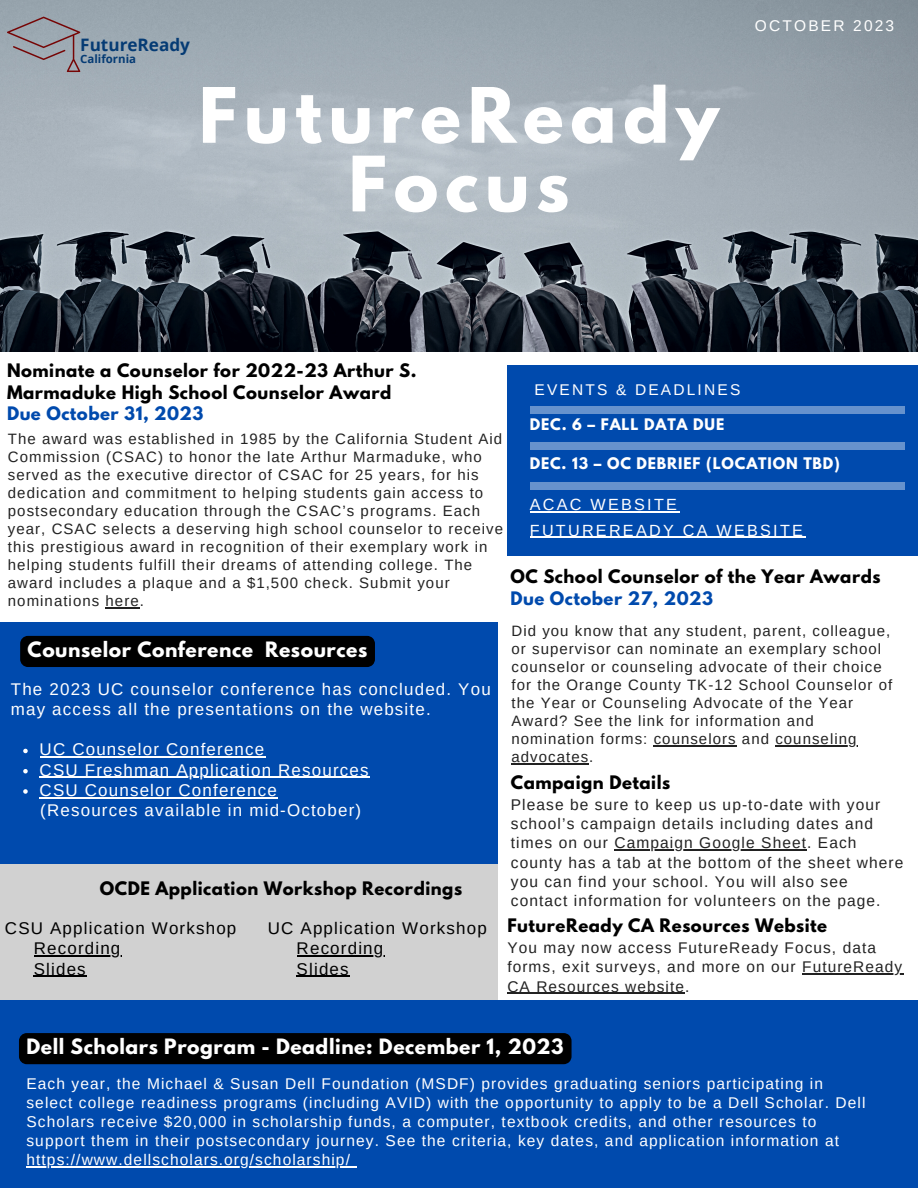
<style>
.page{position:relative;width:918px;height:1188px;background:#fff}
.page>*{position:absolute;margin:0;border:0;box-sizing:border-box;transform-origin:0 0}
.t1{font:700 67.65px "League Spartan";letter-spacing:.1em;color:#fff}
.t2{font:700 18.75px "League Spartan";letter-spacing:.03em;color:#fff}
.t3{font:700 17.1px "Open Sans";color:#053b74}
.t4{font:16.95px/20.2px "Arimo";letter-spacing:.07em;color:#fff}
.t5{font:16.95px "Arimo";letter-spacing:.07em;color:#000}
.t6{font:700 16.5px/21.3px "League Spartan";letter-spacing:.03em;color:#000}
.t7{font:700 16.5px "League Spartan";letter-spacing:.03em;color:#004aad}
.t8{font:16.2px "Arimo";letter-spacing:.14em;color:#fff}
.t9{font:15.45px/19.2px "Arimo";letter-spacing:.07em;color:#fff}
.t10{font:15.45px/19.2px "Arimo";letter-spacing:.07em;color:#222}
.t11{font:15.45px "Arimo";letter-spacing:.14em;color:#fff}
.t12{font:15px/18px "Arimo";letter-spacing:.07em;color:#222}
.t13{font:700 14.25px "League Spartan";letter-spacing:.06em;color:#fff}
.t14{font:700 11.4px "Open Sans";color:#053b74}
</style>
<div class="page">
<div style="left:507px;top:366px;width:411px;height:190px;background:#004aad"></div>
<img style="left:0;top:0;width:918px;height:351px">
<hr style="left:530px;top:537px;width:275px;height:1px;background:#fff">
<hr style="left:530px;top:511px;width:149px;height:1px;background:#fff">
<div style="left:0;top:1000px;width:918px;height:188px;background:#004aad"></div>
<hr style="left:615px;top:850px;width:192px;height:1px;background:#222">
<svg style="left:7px;top:17px;width:73px;height:55px;background:#9998a1"></svg>
<div style="left:530px;top:406px;width:375px;height:8px;background:#6692cd"></div>
<div style="left:530px;top:442px;width:375px;height:8px;background:#6692cd"></div>
<div style="left:530px;top:482px;width:375px;height:8px;background:#6692cd"></div>
<hr style="left:802px;top:974px;width:101px;height:1px;background:#222">
<hr style="left:507px;top:993px;width:178px;height:1px;background:#222">
<div style="left:0;top:622px;width:497px;height:242px;background:#004aad"></div>
<div style="left:0;top:865px;width:497px;height:135px;background:#d1d1d1"></div>
<svg style="left:23px;top:749px;width:5px;height:4px"></svg>
<hr style="left:40px;top:757px;width:225px;height:1px;background:#fff">
<svg style="left:23px;top:769px;width:5px;height:4px"></svg>
<hr style="left:40px;top:777px;width:330px;height:1px;background:#fff">
<svg style="left:23px;top:789px;width:5px;height:5px"></svg>
<hr style="left:40px;top:797px;width:238px;height:1px;background:#fff">
<div style="left:20px;top:636px;width:355px;height:31px;background:#000"></div>
<hr style="left:297px;top:956px;width:88px;height:1px;background:#000">
<hr style="left:297px;top:976px;width:53px;height:1px;background:#000">
<hr style="left:34px;top:956px;width:88px;height:1px;background:#000">
<hr style="left:34px;top:976px;width:53px;height:1px;background:#000">
<div style="left:19px;top:1033px;width:553px;height:31px;background:#000"></div>
<hr style="left:26px;top:1166px;width:325px;height:1px;background:#fff">
<hr style="left:106px;top:607px;width:34px;height:2px;background:#222">
<hr style="left:654px;top:745px;width:83px;height:1px;background:#222">
<hr style="left:775px;top:745px;width:83px;height:1px;background:#222">
<hr style="left:511px;top:763px;width:78px;height:1px;background:#222">
<p class="t3" style="left:80px;top:33px;width:111px">FutureReady</p>
<p class="t14" style="left:80px;top:51px;width:57px">California</p>
<p class="t1" style="left:199px;top:82px;width:522px">FutureReady</p>
<p class="t1" style="left:349px;top:151px;width:222px">Focus</p>
<p class="t11" style="left:755px;top:17px;width:141px">OCTOBER 2023</p>
<p class="t6" style="left:7px;top:362px;width:411px">Nominate a Counselor for 2022-23 Arthur S.<br>Marmaduke High School Counselor Award</p>
<p class="t7" style="left:7px;top:405px;width:198px">Due October 31, 2023</p>
<p class="t11" style="left:535px;top:382px;width:207px">EVENTS &amp; DEADLINES</p>
<p class="t13" style="left:530px;top:418px;width:196px">DEC. 6 – FALL DATA DUE</p>
<p class="t12" style="left:8px;top:430px;width:497px">The award was established in 1985 by the California Student Aid Commission (CSAC) to honor the late Arthur Marmaduke, who served as the executive director of CSAC for 25 years, for his dedication and commitment to helping students gain access to postsecondary education through the CSAC’s programs. Each year, CSAC selects a deserving high school counselor to receive this prestigious award in recognition of their exemplary work in helping students fulfill their dreams of attending college. The award includes a plaque and a $1,500 check. Submit your nominations here.</p>
<p class="t2" style="left:28px;top:640px;width:341px">Counselor Conference Resources</p>
<p class="t4" style="left:11px;top:679px;width:481px">The 2023 UC counselor conference has concluded. You may access all the presentations on the website.</p>
<p class="t4" style="left:40px;top:739px;width:226px">UC Counselor Conference</p>
<p class="t4" style="left:40px;top:760px;width:330px">CSU Freshman Application Resources</p>
<p class="t4" style="left:40px;top:780px;width:239px">CSU Counselor Conference</p>
<p class="t13" style="left:530px;top:456px;width:312px">DEC. 13 – OC DEBRIEF (LOCATION TBD)</p>
<p class="t8" style="left:530px;top:495px;width:149px">ACAC WEBSITE</p>
<p class="t8" style="left:530px;top:521px;width:275px">FUTUREREADY CA WEBSITE</p>
<p class="t6" style="left:511px;top:568px;width:372px">OC School Counselor of the Year Awards</p>
<p class="t7" style="left:511px;top:590px;width:204px">Due October 27, 2023</p>
<p class="t12" style="left:511px;top:622px;width:382px">Did you know that any student, parent, colleague, or supervisor can nominate an exemplary school counselor or counseling advocate of their choice for the Orange County TK-12 School Counselor of the Year or Counseling Advocate of the Year Award? See the link for information and nomination forms: counselors and counseling advocates.</p>
<p class="t6" style="left:511px;top:774px;width:161px">Campaign Details</p>
<p class="t4" style="left:40px;top:800px;width:322px">(Resources available in mid-October)</p>
<p class="t6" style="left:100px;top:880px;width:364px">OCDE Application Workshop Recordings</p>
<p class="t5" style="left:268px;top:919px;width:220px">UC Application Workshop</p>
<p class="t5" style="left:297px;top:939px;width:88px">Recording</p>
<p class="t5" style="left:297px;top:959px;width:54px">Slides</p>
<p class="t5" style="left:40px;top:909px;width:54px">Slides</p>
<p class="t5" style="left:5px;top:919px;width:233px">CSU Application Workshop</p>
<p class="t5" style="left:34px;top:939px;width:88px">Recording</p>
<p class="t5" style="left:34px;top:959px;width:54px">Slides</p>
<p class="t10" style="left:511px;top:795px;width:394px">Please be sure to keep us up-to-date with your school’s campaign details including dates and times on our Campaign Google Sheet. Each county has a tab at the bottom of the sheet where you can find your school. You will also see contact information for volunteers on the page.</p>
<p class="t6" style="left:507px;top:917px;width:321px">FutureReady CA Resources Website</p>
<p class="t10" style="left:507px;top:938px;width:396px">You may now access FutureReady Focus, data forms, exit surveys, and more on our FutureReady<br>CA Resources website.</p>
<p class="t2" style="left:26px;top:1037px;width:539px">Dell Scholars Program - Deadline: December 1, 2023</p>
<p class="t9" style="left:26px;top:1074px;width:841px">Each year, the Michael &amp; Susan Dell Foundation (MSDF) provides graduating seniors participating in select college readiness programs (including AVID) with the opportunity to apply to be a Dell Scholar. Dell Scholars receive $20,000 in scholarship funds, a computer, textbook credits, and other resources to support them in their postsecondary journey. See the criteria, key dates, and application information at https://www.dellscholars.org/scholarship/</p>
</div>
